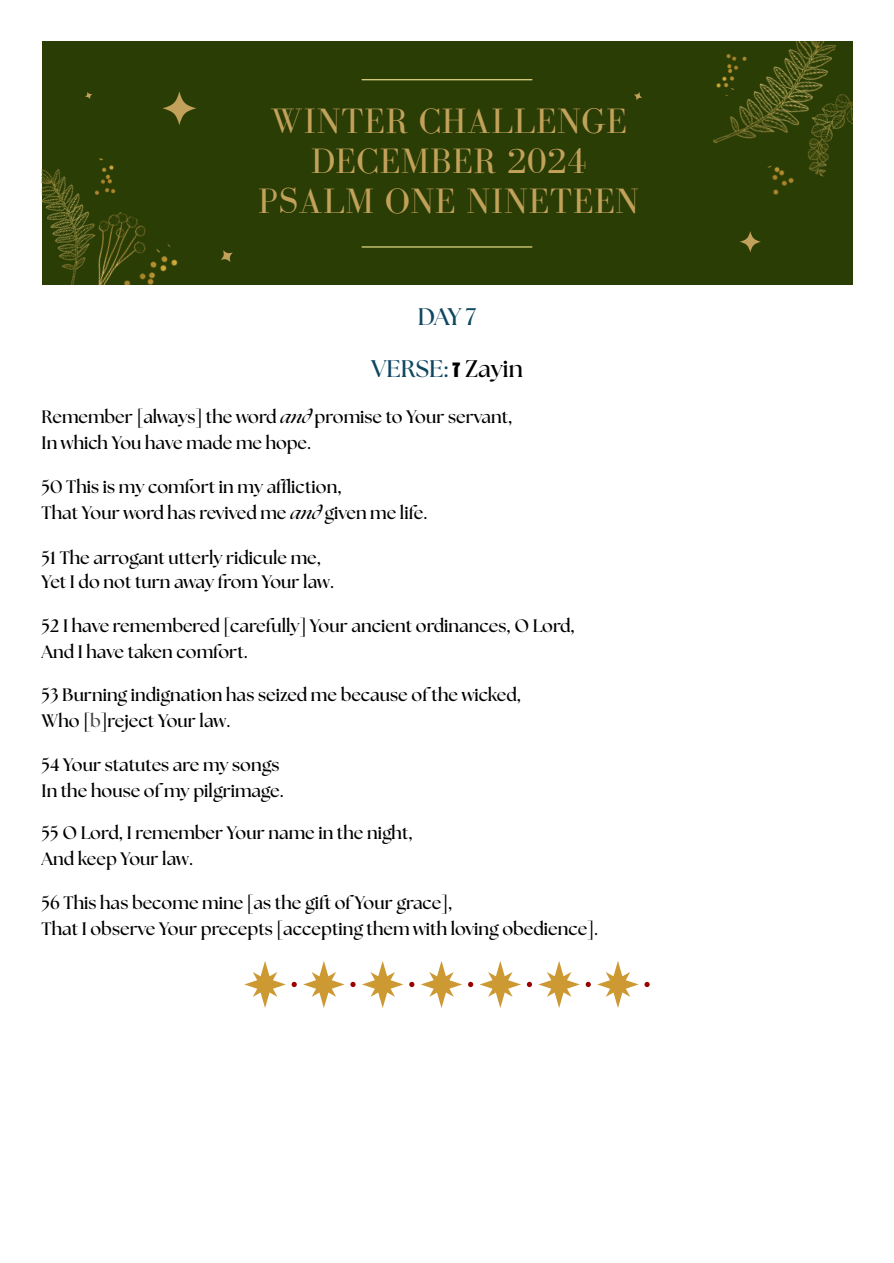
<style>
.page{position:relative;width:894px;height:1263px;background:#fff}
.page>*{position:absolute;margin:0;border:0;box-sizing:border-box;transform-origin:0 0}
.t1{font:36.3px/39.9px "Bodoni FLF";letter-spacing:.015em;color:#c2a15a;text-align:center}
.t2{font:700 24px "The Seasons";color:#0f4761}
.t3{font:700 18px/25.8px "The Seasons";color:#000}
.s1{font-family:"Noto Sans Hebrew";color:#000}
.s2{color:#000}
.s3{font-style:italic}
.s4{color:#4a4a4a}
</style>
<div class="page">
<div style="left:42px;top:42px;width:810px;height:243px;background:#2a3d05"></div>
<hr style="left:362px;top:246px;width:169px;height:2px;background:#e6dc83">
<hr style="left:362px;top:79px;width:169px;height:1px;background:#e6dc83">
<img style="left:713px;top:42px;width:124px;height:102px">
<img style="left:42px;top:169px;width:42px;height:99px">
<img style="left:794px;top:81px;width:58px;height:96px">
<img style="left:713px;top:47px;width:35px;height:43px">
<img style="left:713px;top:74px;width:20px;height:22px">
<img style="left:155px;top:244px;width:23px;height:28px">
<img style="left:767px;top:159px;width:32px;height:36px">
<img style="left:94px;top:158px;width:22px;height:37px">
<svg style="left:634px;top:92px;width:8px;height:8px"></svg>
<svg style="left:162px;top:91px;width:34px;height:34px"></svg>
<svg style="left:739px;top:231px;width:21px;height:21px"></svg>
<svg style="left:221px;top:250px;width:12px;height:12px"></svg>
<svg style="left:85px;top:92px;width:7px;height:7px"></svg>
<img style="left:66px;top:207px;width:89px;height:78px">
<svg style="left:244px;top:961px;width:405px;height:47px"></svg>
<p class="t1" style="left:270px;top:101px;width:358px">WINTER CHALLENGE<br>DECEMBER 2024</p>
<p class="t1" style="left:258px;top:181px;width:382px">PSALM ONE NINETEEN</p>
<h2 class="t2" style="left:418px;top:306px;width:60px">DAY 7</h2>
<h2 class="t2" style="left:371px;top:358px;width:153px">VERSE: <span class="s1">ז</span> <span class="s2">Zayin</span></h2>
<p class="t3" style="left:42px;top:405px;width:472px">Remember [always] the word <span class="s3">and</span> promise to Your servant,<br>In which You have made me hope.</p>
<p class="t3" style="left:42px;top:474px;width:387px">50 This is my comfort in my affliction,<br>That Your word has revived me <span class="s3">and</span> given me life.</p>
<p class="t3" style="left:42px;top:546px;width:294px;line-height:24.8px">51 The arrogant utterly ridicule me,<br>Yet I do not turn away from Your law.</p>
<p class="t3" style="left:42px;top:614px;width:534px">52 I have remembered [carefully] Your ancient ordinances, O Lord,<br>And I have taken comfort.</p>
<p class="t3" style="left:42px;top:683px;width:481px">53 Burning indignation has seized me because of the wicked,<br>Who [<span class="s4">b</span>]reject Your law.</p>
<p class="t3" style="left:42px;top:752px;width:243px">54 Your statutes are my songs<br>In the house of my pilgrimage.</p>
<p class="t3" style="left:42px;top:821px;width:372px">55 O Lord, I remember Your name in the night,<br>And keep Your law.</p>
<p class="t3" style="left:42px;top:891px;width:558px">56 This has become mine [as the gift of Your grace],<br>That I observe Your precepts [accepting them with loving obedience].</p>
</div>
